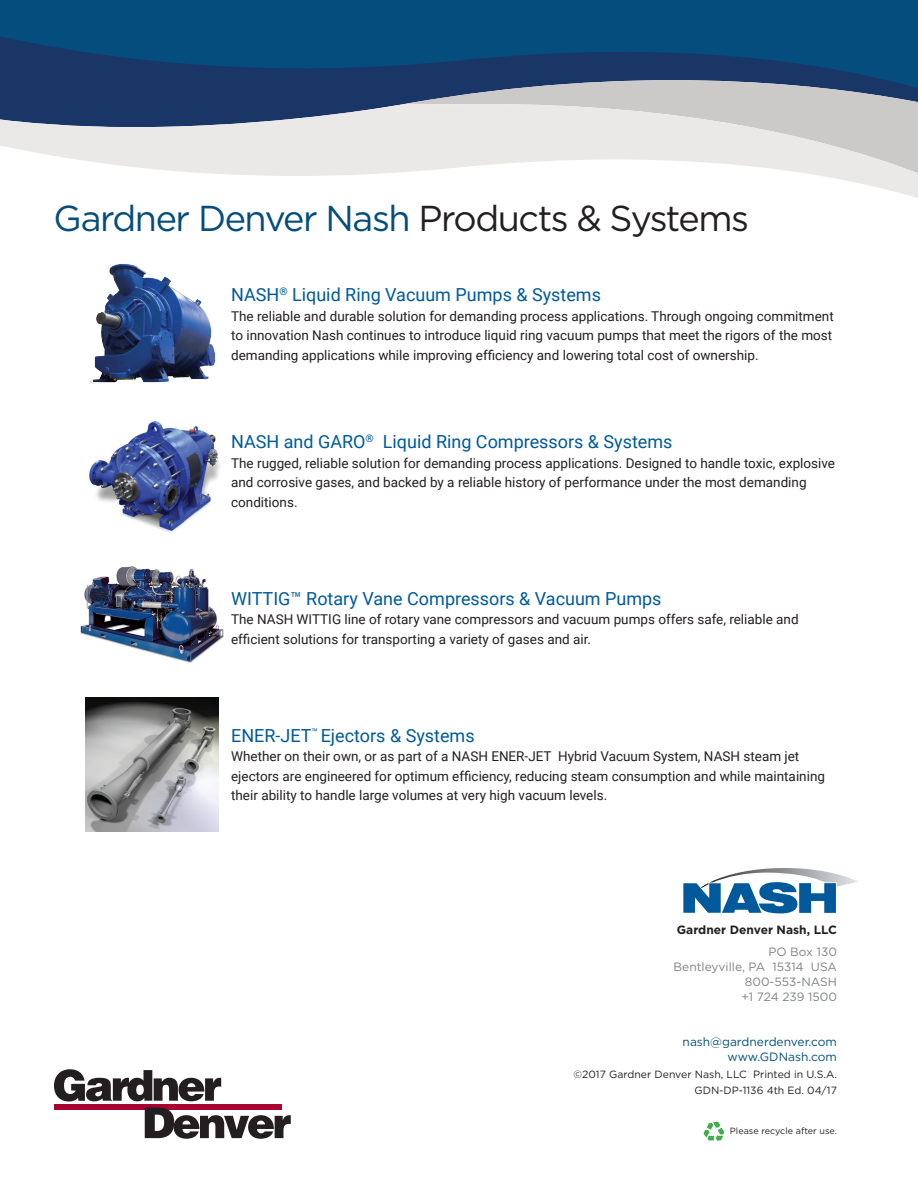
<style>
.page{position:relative;width:918px;height:1188px;background:#fff}
.page>*{position:absolute;margin:0;border:0;box-sizing:border-box;transform-origin:0 0}
.t1{font:36px "Gotham";letter-spacing:-.04em;color:#044d7c}
.t2{font:18px "Roboto";color:#00599b}
.t3{font:13.5px/19.5px "Roboto";color:#231f20}
.t4{font:12px/15px "Gotham";color:#808285;text-align:right}
.t5{font:12px/15px "Gotham";color:#044d7c;text-align:right}
.t6{font:700 12px "Gotham";color:#231f20}
.t7{font:10.5px/15px "Gotham";color:#231f20;text-align:right}
.t8{font:9px "Gotham";color:#231f20}
.s1{color:#231f20}
</style>
<div class="page">
<div style="left:0;top:93px;width:406px;height:11px;background:#193667"></div>
<svg style="left:0;top:0;width:918px;height:93px;background:#084777"></svg>
<svg style="left:406px;top:64px;width:512px;height:40px;background:#617490"></svg>
<svg style="left:0;top:104px;width:918px;height:94px;fill:#eae9e8"></svg>
<svg style="left:703px;top:1121px;width:22px;height:20px"></svg>
<svg style="left:54px;top:1069px;width:237px;height:70px"></svg>
<svg style="left:683px;top:868px;width:175px;height:46px"></svg>
<img style="left:89px;top:421px;width:131px;height:112px">
<img style="left:89px;top:263px;width:127px;height:121px">
<img style="left:81px;top:567px;width:142px;height:96px">
<img style="left:86px;top:698px;width:133px;height:133px">
<h1 class="t1" style="left:54px;top:196px;width:697px">Gardner Denver Nash <span class="s1">Products &amp; Systems</span></h1>
<h2 class="t2" style="left:231px;top:282px;width:371px">NASH<sup>®</sup> Liquid Ring Vacuum Pumps &amp; Systems</h2>
<p class="t3" style="left:231px;top:306px;width:604px;text-align:justify">The reliable and durable solution for demanding process applications. Through ongoing commitment to innovation Nash continues to introduce liquid ring vacuum pumps that meet the rigors of the most demanding applications while improving efficiency and lowering total cost of ownership.</p>
<h2 class="t2" style="left:231px;top:429px;width:443px">NASH and GARO<sup>®</sup> Liquid Ring Compressors &amp; Systems</h2>
<p class="t3" style="left:231px;top:453px;width:605px">The rugged, reliable solution for demanding process applications. Designed to handle toxic, explosive and corrosive gases, and backed by a reliable history of performance under the most demanding conditions.</p>
<h2 class="t2" style="left:231px;top:586px;width:432px">WITTIG™ Rotary Vane Compressors &amp; Vacuum Pumps</h2>
<p class="t3" style="left:231px;top:609px;width:569px">The NASH WITTIG line of rotary vane compressors and vacuum pumps offers safe, reliable and efficient solutions for transporting a variety of gases and air.</p>
<h2 class="t2" style="left:231px;top:723px;width:245px">ENER-JET<sup>™</sup> Ejectors &amp; Systems</h2>
<p class="t3" style="left:231px;top:746px;width:595px">Whether on their own, or as part of a NASH ENER-JET Hybrid Vacuum System, NASH steam jet ejectors are engineered for optimum efficiency, reducing steam consumption and while maintaining their ability to handle large volumes at very high vacuum levels.</p>
<p class="t6" style="left:677px;top:922px;width:162px">Gardner Denver Nash, LLC</p>
<p class="t4" style="left:674px;top:944px;width:165px">PO Box 130<br>Bentleyville, PA 15314 USA<br>800-553-NASH<br>+1 724 239 1500</p>
<p class="t5" style="left:683px;top:1034px;width:156px">nash@gardnerdenver.com www.GDNash.com</p>
<p class="t7" style="left:573px;top:1067px;width:265px">©2017 Gardner Denver Nash, LLC Printed in U.S.A.<br>GDN-DP-1136 4th Ed. 04/17</p>
<p class="t8" style="left:730px;top:1125px;width:109px">Please recycle after use.</p>
</div>
